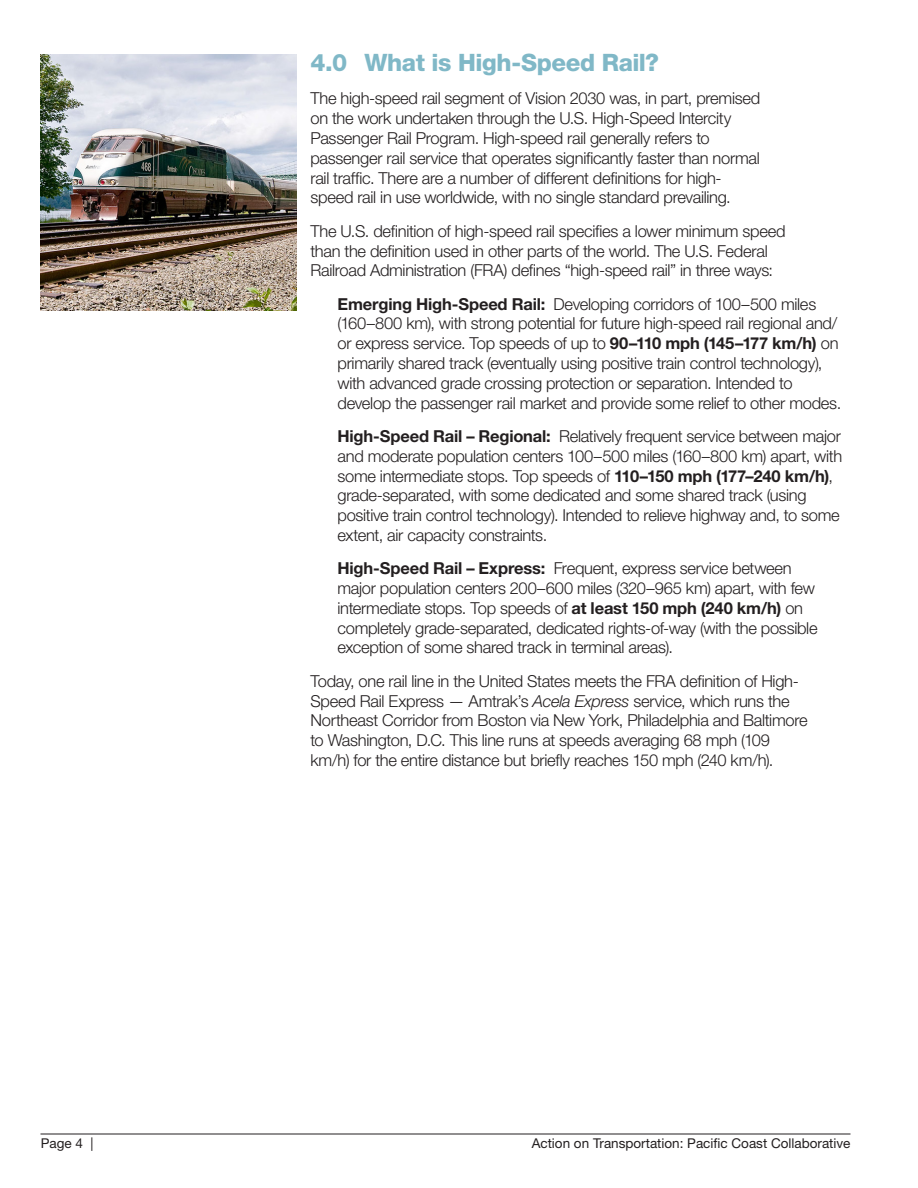
<style>
.page{position:relative;width:918px;height:1188px;background:#fff}
.page>*{position:absolute;margin:0;border:0;box-sizing:border-box;transform-origin:0 0}
.Header_1{font:800 24px "Helvetica Neue LT Std";letter-spacing:-.02em;color:#80b8c7}
.Body_Text{font:300 16.5px/19.8px "Helvetica Neue LT Std";letter-spacing:-.02em;color:#231f20}
.t1{font:13.5px "Helvetica Neue LT Std";color:#231f20}
.s1{font-weight:700}
.s2{font-style:italic}
</style>
<div class="page">
<hr style="left:40px;top:1134px;width:810px;height:1px;background:#231f20">
<img style="left:40px;top:54px;width:257px;height:257px">
<p class="Header_1" style="left:310px;top:48px;width:350px">4.0 What is High-Speed Rail?</p>
<p class="Body_Text" style="left:310px;top:88px;width:451px">The high-speed rail segment of Vision 2030 was, in part, premised on the work undertaken through the U.S. High-Speed Intercity Passenger Rail Program. High-speed rail generally refers to passenger rail service that operates significantly faster than normal rail traffic. There are a number of different definitions for high&shy;speed rail in use worldwide, with no single standard prevailing.</p>
<p class="Body_Text" style="left:310px;top:221px;width:477px">The U.S. definition of high-speed rail specifies a lower minimum speed than the definition used in other parts of the world. The U.S. Federal<br>Railroad Administration (FRA) defines “high-speed rail” in three ways:</p>
<p class="Body_Text" style="left:338px;top:294px;width:505px"><span class="s1">Emerging High-Speed Rail:</span> Developing corridors of 100–500 miles (160–800 km), with strong potential for future high-speed rail regional and/ or express service. Top speeds of up to <span class="s1">90–110 mph (145–177 km/h)</span> on primarily shared track (eventually using positive train control technology), with advanced grade crossing protection or separation. Intended to develop the passenger rail market and provide some relief to other modes.</p>
<p class="Body_Text" style="left:338px;top:426px;width:506px"><span class="s1">High-Speed Rail – Regional:</span> Relatively frequent service between major and moderate population centers 100–500 miles (160–800 km) apart, with some intermediate stops. Top speeds of <span class="s1">110–150 mph (177–240 km/h)</span>, grade-separated, with some dedicated and some shared track (using positive train control technology). Intended to relieve highway and, to some extent, air capacity constraints.</p>
<p class="Body_Text" style="left:338px;top:558px;width:482px"><span class="s1">High-Speed Rail – Express:</span> Frequent, express service between major population centers 200–600 miles (320–965 km) apart, with few intermediate stops. Top speeds of <span class="s1">at least 150 mph (240 km/h)</span> on completely grade-separated, dedicated rights-of-way (with the possible exception of some shared track in terminal areas).</p>
<p class="Body_Text" style="left:311px;top:671px;width:499px">Today, one rail line in the United States meets the FRA definition of High-Speed Rail Express — Amtrak’s <span class="s2">Acela Express</span> service, which runs the Northeast Corridor from Boston via New York, Philadelphia and Baltimore to Washington, D.C. This line runs at speeds averaging 68 mph (109 km/h) for the entire distance but briefly reaches 150 mph (240 km/h).</p>
<p class="t1" style="left:41px;top:1135px;width:54px">Page 4 |</p>
<p class="t1" style="left:532px;top:1135px;width:320px">Action on Transportation: Pacific Coast Collaborative</p>
</div>
